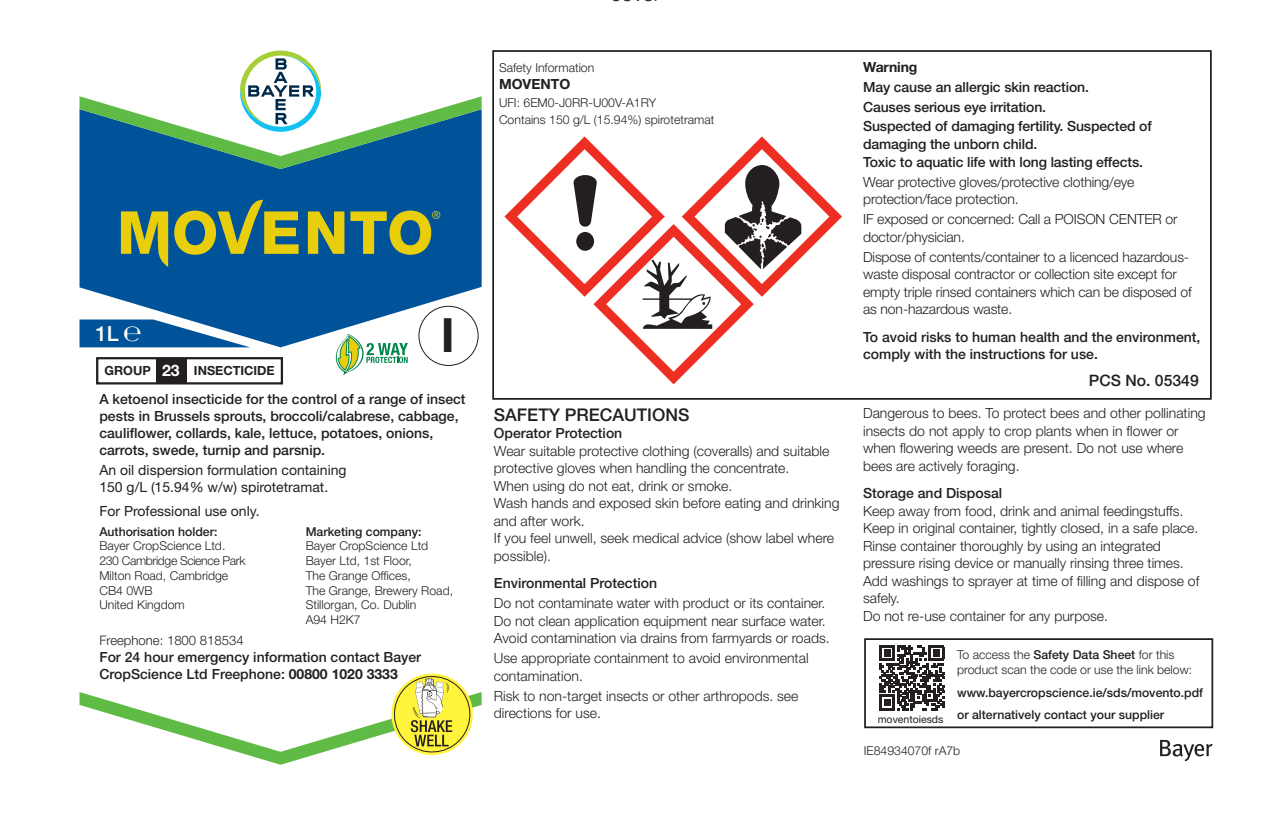
<style>
.page{position:relative;width:1267px;height:820px;background:#fff}
.page>*{position:absolute;margin:0;border:0;box-sizing:border-box;transform-origin:0 0}
.t1{font:700 47.25px "Helvetica Neue LT Std";color:#231f20}
.t2{font:500 20.82px "Helvetica Neue LT Std";color:#fff}
.t3{font:500 17.5px "Helvetica Neue LT Std";color:#231f20}
.t4{font:500 15.75px "Helvetica Neue LT Std";color:#231f20}
.t5{font:700 15.75px "Helvetica Neue LT Std";color:#fff}
.t6{font:300 14px/17.5px "Helvetica Neue LT Std";color:#231f20}
.t7{font:500 14px/16.8px "Helvetica Neue LT Std";color:#231f20}
.t8{font:14px/16.8px "Helvetica Neue LT Std";color:#231f20}
.t9{font:700 14px "Helvetica Neue LT Std";color:#231f20}
.t10{font:300 13.12px "Helvetica Neue LT Std";color:#231f20}
.t11{font:700 12.6px "Helvetica Neue LT Std";color:#231f20}
.t12{font:300 12.25px/14.7px "Helvetica Neue LT Std";color:#231f20}
.t13{font:500 12.25px "Helvetica Neue LT Std";color:#231f20}
.t14{font:300 12.25px "Helvetica Neue LT Std";letter-spacing:-.03em;color:#231f20}
.t15{font:10.5px "Helvetica Neue LT Std";color:#231f20}
.s1{font-weight:700}
.s2{font-weight:500}
</style>
<div class="page">
<svg style="left:79px;top:169px;width:402px;height:178px;background:#2369a6"></svg>
<div style="left:418px;top:306px;width:60px;height:60px;border:1px solid #231f20;border-radius:50%"></div>
<svg style="left:79px;top:51px;width:402px;height:118px"></svg>
<div style="left:492px;top:50px;width:719px;height:349px;border:2px solid #231f20"></div>
<div style="left:864px;top:638px;width:348px;height:90px;border:2px solid #231f20"></div>
<svg style="left:879px;top:647px;width:66px;height:64px"></svg>
<svg style="left:879px;top:645px;width:65px;height:65px"></svg>
<svg style="left:174px;top:198px;width:124px;height:57px;background:#65885c"></svg>
<svg style="left:308px;top:211px;width:36px;height:43px;background:#aaad33"></svg>
<svg style="left:121px;top:211px;width:47px;height:56px;background:#8a9b46"></svg>
<svg style="left:350px;top:210px;width:90px;height:45px;background:#688a5a"></svg>
<svg style="left:1160px;top:739px;width:52px;height:22px"></svg>
<svg style="left:79px;top:673px;width:402px;height:91px"></svg>
<svg style="left:504px;top:136px;width:338px;height:248px"></svg>
<div style="left:96px;top:357px;width:187px;height:27px;border:2px solid #231f20"></div>
<div style="left:157px;top:358px;width:30px;height:25px;background:#231f20"></div>
<svg style="left:334px;top:333px;width:74px;height:43px"></svg>
<svg style="left:79px;top:319px;width:171px;height:28px;background:#2c70aa"></svg>
<p class="t2" style="left:95px;top:321px;width:25px">1L</p>
<p class="t1" style="left:441px;top:306px;width:15px">I</p>
<p class="t11" style="left:105px;top:363px;width:48px">GROUP</p>
<p class="t5" style="left:162px;top:360px;width:19px">23</p>
<p class="t11" style="left:194px;top:363px;width:82px">INSECTICIDE</p>
<p class="t7" style="left:99px;top:390px;width:367px">A ketoenol insecticide for the control of a range of insect pests in Brussels sprouts, broccoli/calabrese, cabbage, cauliflower, collards, kale, lettuce, potatoes, onions, carrots, swede, turnip and parsnip.</p>
<p class="t8" style="left:99px;top:461px;width:249px">An oil dispersion formulation containing<br>150 g/L (15.94% w/w) spirotetramat.</p>
<p class="t8" style="left:99px;top:502px;width:162px">For Professional use only.</p>
<p class="t13" style="left:99px;top:524px;width:120px">Authorisation holder:</p>
<p class="t12" style="left:99px;top:538px;width:127px">Bayer CropScience Ltd.</p>
<p class="t14" style="left:99px;top:553px;width:148px">230 Cambridge Science Park</p>
<p class="t12" style="left:99px;top:567px;width:130px">Milton Road, Cambridge</p>
<p class="t12" style="left:99px;top:582px;width:55px">CB4 0WB</p>
<p class="t12" style="left:99px;top:597px;width:87px">United Kingdom</p>
<p class="t13" style="left:305px;top:524px;width:117px">Marketing company:</p>
<p class="t12" style="left:305px;top:538px;width:124px">Bayer CropScience Ltd</p>
<p class="t12" style="left:305px;top:553px;width:149px">Bayer Ltd, 1st Floor,<br>The Grange Offices,<br>The Grange, Brewery Road,<br>Stillorgan, Co. Dublin<br>A94 H2K7</p>
<p class="t10" style="left:99px;top:632px;width:146px">Freephone: 1800 818534</p>
<p class="t7" style="left:99px;top:648px;width:323px">For 24 hour emergency information contact Bayer<br>CropScience Ltd Freephone: <span class="s1">00800 1020 3333</span></p>
<p class="t12" style="left:499px;top:60px;width:97px">Safety Information</p>
<p class="t9" style="left:499px;top:76px;width:73px">MOVENTO</p>
<p class="t12" style="left:499px;top:95px;width:159px">UFI: 6EM0-J0RR-U00V-A1RY</p>
<p class="t12" style="left:499px;top:112px;width:217px">Contains 150 g/L (15.94%) spirotetramat</p>
<p class="t3" style="left:494px;top:404px;width:197px">SAFETY PRECAUTIONS</p>
<p class="t6" style="left:494px;top:424px;width:337px"><span class="s2">Operator Protection<br></span>Wear suitable protective clothing (coveralls) and suitable protective gloves when handling the concentrate.</p>
<p class="t6" style="left:494px;top:476px;width:240px">When using do not eat, drink or smoke.</p>
<p class="t6" style="left:494px;top:494px;width:347px">Wash hands and exposed skin before eating and drinking and after work.</p>
<p class="t6" style="left:494px;top:529px;width:341px">If you feel unwell, seek medical advice (show label where possible).</p>
<p class="t7" style="left:494px;top:574px;width:165px">Environmental Protection</p>
<p class="t6" style="left:494px;top:594px;width:337px">Do not contaminate water with product or its container.<br>Do not clean application equipment near surface water.<br>Avoid contamination via drains from farmyards or roads.</p>
<p class="t6" style="left:494px;top:649px;width:316px">Use appropriate containment to avoid environmental contamination.</p>
<p class="t6" style="left:494px;top:686px;width:306px">Risk to non-target insects or other arthropods. see directions for use.</p>
<p class="t9" style="left:863px;top:58px;width:56px">Warning</p>
<p class="t7" style="left:863px;top:78px;width:227px">May cause an allergic skin reaction.</p>
<p class="t7" style="left:863px;top:98px;width:184px">Causes serious eye irritation.</p>
<p class="t7" style="left:863px;top:118px;width:290px;line-height:17.5px">Suspected of damaging fertility. Suspected of damaging the unborn child.</p>
<p class="t7" style="left:863px;top:153px;width:281px">Toxic to aquatic life with long lasting effects.</p>
<p class="t6" style="left:863px;top:172px;width:273px">Wear protective gloves/protective clothing/eye protection/face protection.</p>
<p class="t6" style="left:863px;top:210px;width:316px">IF exposed or concerned: Call a POISON CENTER or doctor/physician.</p>
<p class="t6" style="left:863px;top:247px;width:330px">Dispose of contents/container to a licenced hazardous&shy;waste disposal contractor or collection site except for empty triple rinsed containers which can be disposed of as non-hazardous waste.</p>
<p class="t7" style="left:863px;top:327px;width:339px;line-height:17.5px">To avoid risks to human health and the environment, comply with the instructions for use.</p>
<p class="t4" style="left:1088px;top:371px;width:111px">PCS No. 05349</p>
<p class="t6" style="left:863px;top:404px;width:344px">Dangerous to bees. To protect bees and other pollinating insects do not apply to crop plants when in flower or when flowering weeds are present. Do not use where bees are actively foraging.</p>
<p class="t7" style="left:863px;top:484px;width:141px">Storage and Disposal</p>
<p class="t6" style="left:863px;top:501px;width:321px">Keep away from food, drink and animal feedingstuffs.</p>
<p class="t6" style="left:863px;top:519px;width:337px">Keep in original container, tightly closed, in a safe place.</p>
<p class="t6" style="left:863px;top:536px;width:338px">Rinse container thoroughly by using an integrated pressure rising device or manually rinsing three times.<br>Add washings to sprayer at time of filling and dispose of safely.</p>
<p class="t6" style="left:863px;top:606px;width:246px">Do not re-use container for any purpose.</p>
<p class="t12" style="left:957px;top:647px;width:236px">To access the <span class="s2">Safety Data Sheet</span> for this product scan the code or use the link below:</p>
<p class="t13" style="left:957px;top:685px;width:247px">www.bayercropscience.ie/sds/movento.pdf</p>
<p class="t15" style="left:877px;top:712px;width:67px">moventoiesds</p>
<p class="t13" style="left:957px;top:707px;width:208px">or alternatively contact your supplier</p>
<p class="t12" style="left:863px;top:742px;width:98px">IE84934070f rA7b</p>
</div>
